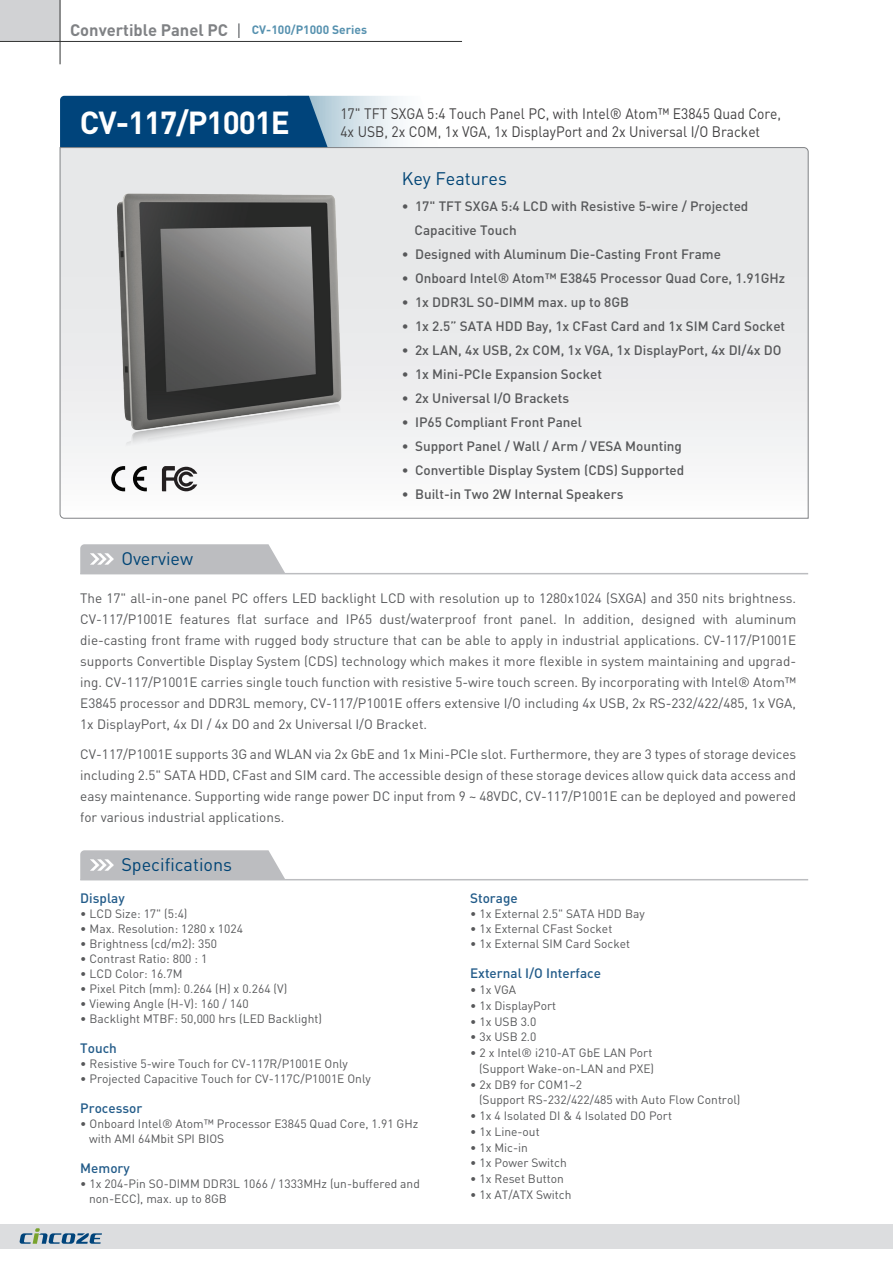
<style>
.page{position:relative;width:893px;height:1263px;background:#fff}
.page>*{position:absolute;margin:0;border:0;box-sizing:border-box;transform-origin:0 0}
.t1{font:700 31.5px "DIN Pro";letter-spacing:-.035em;color:#fff}
.t2{font:18px "DIN Pro";color:#004475}
.t3{font:700 16.5px "DIN Pro";color:#808285}
.t4{font:15px/18px "DIN Pro";color:#424142;scale:.92 1}
.t5{font:13.5px/21px "DIN Pro";color:#57585a;text-align:justify}
.t6{font:500 13.5px/24px "DIN Pro";color:#57585a}
.t7{font:500 13.5px "DIN Pro";color:#225b89}
.t8{font:12px/15px "DIN Pro";color:#57585a}
.t9{font:700 12px "DIN Pro";color:#5691af}
</style>
<div class="page">
<svg style="left:60px;top:96px;width:340px;height:51px;background:#326995"></svg>
<svg style="left:60px;top:147px;width:748px;height:372px"></svg>
<hr style="left:80px;top:573px;width:728px;height:1px;background:#bcbdc0">
<svg style="left:80px;top:544px;width:205px;height:29px;background:#c0c1c4"></svg>
<hr style="left:80px;top:879px;width:728px;height:1px;background:#bcbdc0">
<svg style="left:80px;top:850px;width:205px;height:29px;background:#c0c1c4"></svg>
<div style="left:0;top:1225px;width:893px;height:24px;background:#dcdddf"></div>
<svg style="left:20px;top:1228px;width:82px;height:16px"></svg>
<div style="left:0;top:0;width:60px;height:41px;background:#d1d2d4"></div>
<hr style="left:0;top:41px;width:462px;height:1px;background:#313232">
<hr style="left:60px;top:0;width:1px;height:64px;background:#313232">
<svg style="left:238px;top:23px;width:2px;height:15px"></svg>
<svg style="left:162px;top:466px;width:35px;height:25px"></svg>
<svg style="left:111px;top:466px;width:14px;height:25px"></svg>
<svg style="left:133px;top:466px;width:14px;height:25px"></svg>
<img style="left:108px;top:185px;width:244px;height:274px">
<p class="t3" style="left:70px;top:16px;width:160px">Convertible Panel PC</p>
<p class="t9" style="left:252px;top:20px;width:117px">CV-100/P1000 Series</p>
<h1 class="t1" style="left:80px;top:96px;width:212px">CV-117/P1001E</h1>
<h2 class="t2" style="left:121px;top:546px;width:73px">Overview</h2>
<p class="t4" style="left:340px;top:104px;width:481px">17" TFT SXGA 5:4 Touch Panel PC, with Intel® Atom™ E3845 Quad Core,<br>4x USB, 2x COM, 1x VGA, 1x DisplayPort and 2x Universal I/O Bracket</p>
<h2 class="t2" style="left:402px;top:166px;width:107px">Key Features</h2>
<p class="t6" style="left:415px;top:193px;width:335px;text-indent:-13px">• 17" TFT SXGA 5:4 LCD with Resistive 5-wire / Projected<br>Capacitive Touch</p>
<p class="t6" style="left:402px;top:241px;width:321px">• Designed with Aluminum Die-Casting Front Frame</p>
<p class="t6" style="left:402px;top:265px;width:385px">• Onboard Intel® Atom™ E3845 Processor Quad Core, 1.91GHz</p>
<p class="t6" style="left:402px;top:289px;width:229px">• 1x DDR3L SO-DIMM max. up to 8GB</p>
<p class="t6" style="left:402px;top:313px;width:385px">• 1x 2.5” SATA HDD Bay, 1x CFast Card and 1x SIM Card Socket</p>
<p class="t6" style="left:402px;top:337px;width:381px">• 2x LAN, 4x USB, 2x COM, 1x VGA, 1x DisplayPort, 4x DI/4x DO</p>
<p class="t6" style="left:402px;top:361px;width:202px">• 1x Mini-PCIe Expansion Socket</p>
<p class="t6" style="left:402px;top:385px;width:169px">• 2x Universal I/O Brackets</p>
<p class="t6" style="left:402px;top:409px;width:182px">• IP65 Compliant Front Panel</p>
<p class="t6" style="left:402px;top:433px;width:282px">• Support Panel / Wall / Arm / VESA Mounting</p>
<p class="t6" style="left:402px;top:457px;width:284px">• Convertible Display System (CDS) Supported</p>
<p class="t6" style="left:402px;top:481px;width:223px">• Built-in Two 2W Internal Speakers</p>
<p class="t5" style="left:80px;top:587px;width:717px">The 17" all-in-one panel PC offers LED backlight LCD with resolution up to 1280x1024 (SXGA) and 350 nits brightness.<br>CV-117/P1001E features flat surface and IP65 dust/waterproof front panel. In addition, designed with aluminum die-casting front frame with rugged body structure that can be able to apply in industrial applications. CV-117/P1001E supports Convertible Display System (CDS) technology which makes it more flexible in system maintaining and upgrad&shy;ing. CV-117/P1001E carries single touch function with resistive 5-wire touch screen. By incorporating with Intel® Atom™ E3845 processor and DDR3L memory, CV-117/P1001E offers extensive I/O including 4x USB, 2x RS-232/422/485, 1x VGA, 1x DisplayPort, 4x DI / 4x DO and 2x Universal I/O Bracket.</p>
<p class="t5" style="left:80px;top:743px;width:717px">CV-117/P1001E supports 3G and WLAN via 2x GbE and 1x Mini-PCIe slot. Furthermore, they are 3 types of storage devices including 2.5" SATA HDD, CFast and SIM card. The accessible design of these storage devices allow quick data access and easy maintenance. Supporting wide range power DC input from 9 ~ 48VDC, CV-117/P1001E can be deployed and powered for various industrial applications.</p>
<h2 class="t2" style="left:121px;top:852px;width:112px">Specifications</h2>
<p class="t7" style="left:80px;top:888px;width:46px">Display</p>
<p class="t8" style="left:80px;top:906px;width:109px">• LCD Size: 17" (5:4)</p>
<p class="t8" style="left:80px;top:921px;width:164px">• Max. Resolution: 1280 x 1024</p>
<p class="t8" style="left:80px;top:936px;width:138px">• Brightness (cd/m2): 350</p>
<p class="t8" style="left:80px;top:951px;width:129px">• Contrast Ratio: 800 : 1</p>
<p class="t8" style="left:80px;top:966px;width:104px">• LCD Color: 16.7M</p>
<p class="t8" style="left:80px;top:981px;width:209px">• Pixel Pitch (mm): 0.264 (H) x 0.264 (V)</p>
<p class="t8" style="left:80px;top:996px;width:170px">• Viewing Angle (H-V): 160 / 140</p>
<p class="t8" style="left:80px;top:1011px;width:243px">• Backlight MTBF: 50,000 hrs (LED Backlight)</p>
<p class="t7" style="left:80px;top:1037px;width:38px">Touch</p>
<p class="t8" style="left:80px;top:1056px;width:269px">• Resistive 5-wire Touch for CV-117R/P1001E Only</p>
<p class="t8" style="left:80px;top:1071px;width:292px">• Projected Capacitive Touch for CV-117C/P1001E Only</p>
<p class="t7" style="left:80px;top:1097px;width:64px">Processor</p>
<p class="t8" style="left:89px;top:1116px;width:331px;text-indent:-9px">• Onboard Intel® Atom™ Processor E3845 Quad Core, 1.91 GHz with AMI 64Mbit SPI BIOS</p>
<p class="t7" style="left:80px;top:1157px;width:51px">Memory</p>
<p class="t8" style="left:89px;top:1176px;width:332px;text-indent:-9px">• 1x 204-Pin SO-DIMM DDR3L 1066 / 1333MHz (un-buffered and non-ECC), max. up to 8GB</p>
<p class="t7" style="left:470px;top:887px;width:49px">Storage</p>
<p class="t8" style="left:470px;top:906px;width:176px">• 1x External 2.5" SATA HDD Bay</p>
<p class="t8" style="left:470px;top:921px;width:144px">• 1x External CFast Socket</p>
<p class="t8" style="left:470px;top:936px;width:162px">• 1x External SIM Card Socket</p>
<p class="t7" style="left:470px;top:962px;width:132px">External I/O Interface</p>
<p class="t8" style="left:470px;top:982px;width:48px">• 1x VGA</p>
<p class="t8" style="left:470px;top:997px;width:88px">• 1x DisplayPort</p>
<p class="t8" style="left:470px;top:1013px;width:68px">• 1x USB 3.0</p>
<p class="t8" style="left:470px;top:1029px;width:68px">• 3x USB 2.0</p>
<p class="t8" style="left:470px;top:1044px;width:185px;line-height:15.8px;text-align:right">• 2 x Intel® i210-AT GbE LAN Port (Support Wake-on-LAN and PXE)</p>
<p class="t8" style="left:479px;top:1076px;width:263px;line-height:15.8px;text-indent:-9px">• 2x DB9 for COM1~2<br>(Support RS-232/422/485 with Auto Flow Control)</p>
<p class="t8" style="left:470px;top:1108px;width:203px">• 1x 4 Isolated DI &amp; 4 Isolated DO Port</p>
<p class="t8" style="left:470px;top:1123px;width:71px">• 1x Line-out</p>
<p class="t8" style="left:470px;top:1139px;width:59px">• 1x Mic-in</p>
<p class="t8" style="left:470px;top:1155px;width:98px">• 1x Power Switch</p>
<p class="t8" style="left:470px;top:1171px;width:95px">• 1x Reset Button</p>
<p class="t8" style="left:470px;top:1186px;width:103px">• 1x AT/ATX Switch</p>
</div>
